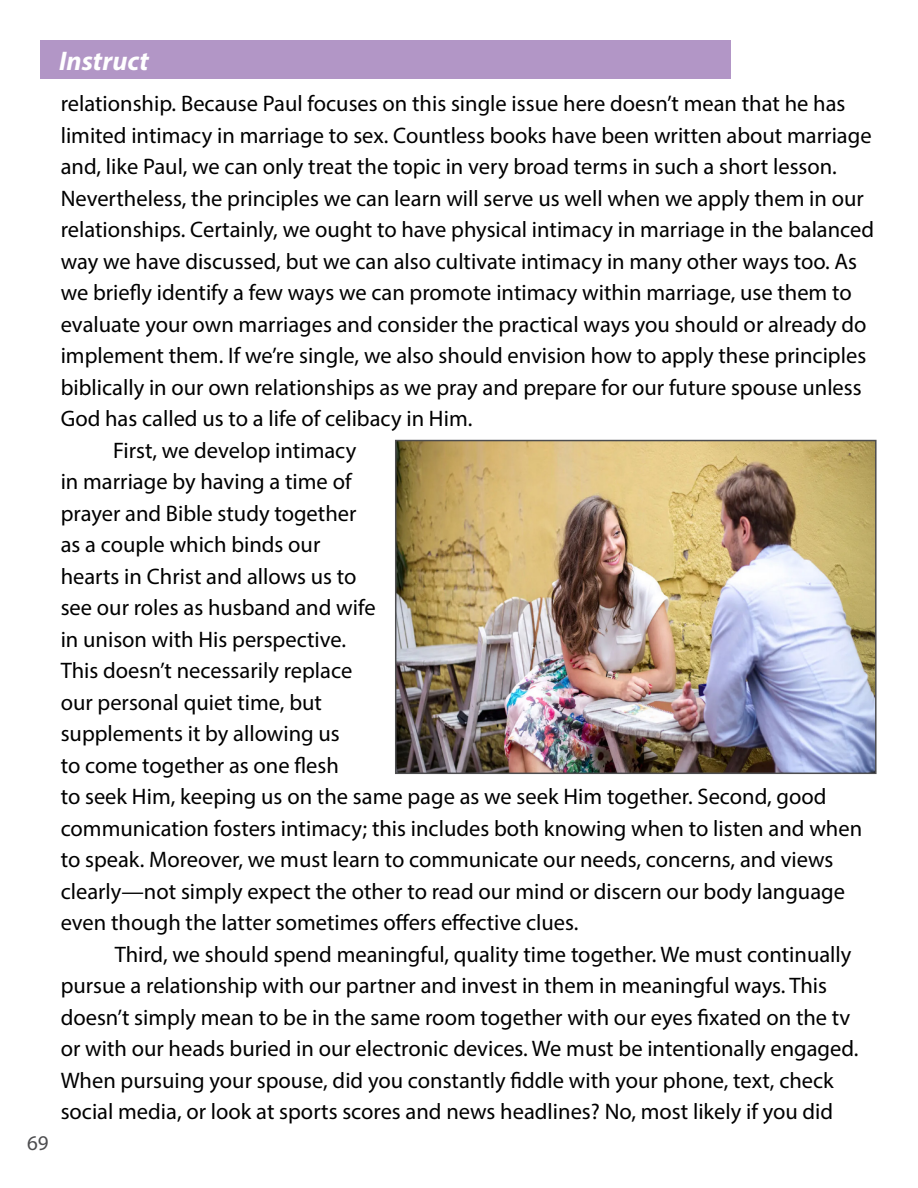
<style>
.page{position:relative;width:918px;height:1188px;background:#fff}
.page>*{position:absolute;margin:0;border:0;box-sizing:border-box;transform-origin:0 0}
.t1{font:italic 700 27px "Myriad Pro";color:#fff}
.t2{font:22.5px "Myriad Pro";color:#000}
.t3{font:21px "Myriad Pro";color:#4d4d4f}
</style>
<div class="page">
<div style="left:40px;top:40px;width:691px;height:39px;background:#b296c6"></div>
<img style="left:398px;top:443px;width:476px;height:328px">
<div style="left:395px;top:440px;width:482px;height:334px;border:2px solid #4d4d4f"></div>
<p class="t3" style="left:27px;top:1130px;width:23px">69</p>
<p class="t1" style="left:59px;top:43px;width:91px">Instruct</p>
<p class="t2" style="left:61px;top:90px;width:786px">relationship. Because Paul focuses on this single issue here doesn’t mean that he has</p>
<p class="t2" style="left:61px;top:121px;width:812px">limited intimacy in marriage to sex. Countless books have been written about marriage</p>
<p class="t2" style="left:61px;top:153px;width:778px">and, like Paul, we can only treat the topic in very broad terms in such a short lesson.</p>
<p class="t2" style="left:61px;top:184px;width:805px">Nevertheless, the principles we can learn will serve us well when we apply them in our</p>
<p class="t2" style="left:61px;top:216px;width:815px">relationships. Certainly, we ought to have physical intimacy in marriage in the balanced</p>
<p class="t2" style="left:61px;top:247px;width:798px">way we have discussed, but we can also cultivate intimacy in many other ways too. As</p>
<p class="t2" style="left:61px;top:279px;width:793px">we briefly identify a few ways we can promote intimacy within marriage, use them to</p>
<p class="t2" style="left:61px;top:310px;width:807px">evaluate your own marriages and consider the practical ways you should or already do</p>
<p class="t2" style="left:61px;top:342px;width:807px">implement them. If we’re single, we also should envision how to apply these principles</p>
<p class="t2" style="left:61px;top:373px;width:803px">biblically in our own relationships as we pray and prepare for our future spouse unless</p>
<p class="t2" style="left:61px;top:405px;width:413px">God has called us to a life of celibacy in Him.</p>
<p class="t2" style="left:113px;top:436px;width:245px">First, we develop intimacy</p>
<p class="t2" style="left:61px;top:468px;width:292px">in marriage by having a time of</p>
<p class="t2" style="left:61px;top:499px;width:297px">prayer and Bible study together</p>
<p class="t2" style="left:61px;top:531px;width:261px">as a couple which binds our</p>
<p class="t2" style="left:61px;top:562px;width:297px">hearts in Christ and allows us to</p>
<p class="t2" style="left:61px;top:594px;width:316px">see our roles as husband and wife</p>
<p class="t2" style="left:61px;top:625px;width:287px">in unison with His perspective.</p>
<p class="t2" style="left:61px;top:657px;width:293px">This doesn’t necessarily replace</p>
<p class="t2" style="left:61px;top:688px;width:263px">our personal quiet time, but</p>
<p class="t2" style="left:61px;top:720px;width:281px">supplements it by allowing us</p>
<p class="t2" style="left:61px;top:751px;width:280px">to come together as one flesh</p>
<p class="t2" style="left:61px;top:783px;width:767px">to seek Him, keeping us on the same page as we seek Him together. Second, good</p>
<p class="t2" style="left:61px;top:814px;width:803px">communication fosters intimacy; this includes both knowing when to listen and when</p>
<p class="t2" style="left:61px;top:846px;width:774px">to speak. Moreover, we must learn to communicate our needs, concerns, and views</p>
<p class="t2" style="left:61px;top:877px;width:786px">clearly—not simply expect the other to read our mind or discern our body language</p>
<p class="t2" style="left:61px;top:909px;width:519px">even though the latter sometimes offers effective clues.</p>
<p class="t2" style="left:115px;top:940px;width:738px">Third, we should spend meaningful, quality time together. We must continually</p>
<p class="t2" style="left:61px;top:972px;width:768px">pursue a relationship with our partner and invest in them in meaningful ways. This</p>
<p class="t2" style="left:61px;top:1003px;width:791px">doesn’t simply mean to be in the same room together with our eyes fixated on the tv</p>
<p class="t2" style="left:61px;top:1035px;width:799px">or with our heads buried in our electronic devices. We must be intentionally engaged.</p>
<p class="t2" style="left:61px;top:1066px;width:775px">When pursuing your spouse, did you constantly fiddle with your phone, text, check</p>
<p class="t2" style="left:61px;top:1098px;width:774px">social media, or look at sports scores and news headlines? No, most likely if you did</p>
</div>
